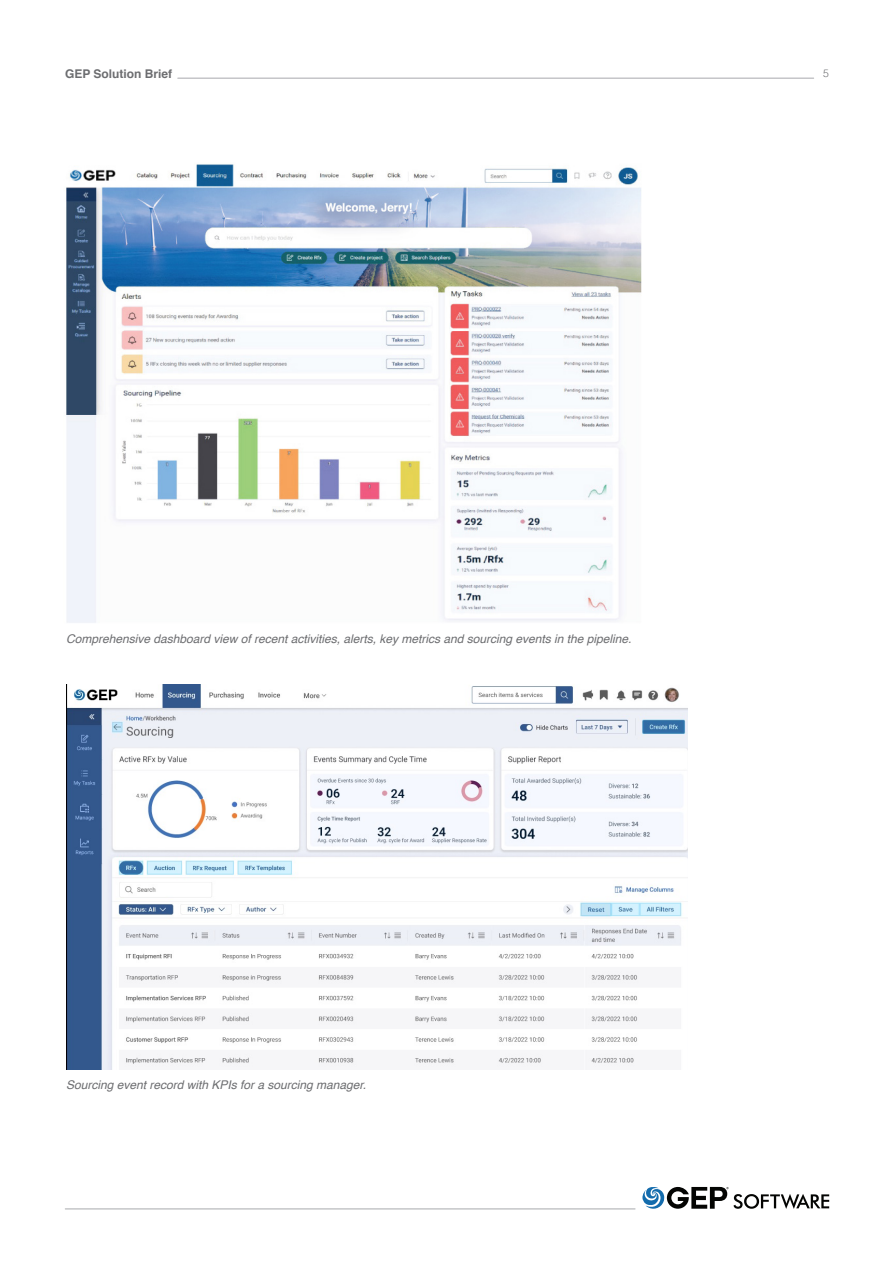
<style>
.page{position:relative;width:893px;height:1263px;background:#fff}
.page>*{position:absolute;margin:0;border:0;box-sizing:border-box;transform-origin:0 0}
.t1{font:italic 12px "Helvetica";color:#6c6d70}
.t2{font:700 12px "Helvetica";color:#6c6d70}
.t3{font:300 10.5px "Helvetica";color:#6c6d70}
</style>
<div class="page">
<hr style="left:178px;top:78px;width:636px;height:1px;background:#a8a9ad">
<hr style="left:65px;top:1209px;width:570px;height:1px;background:#a8a9ad">
<svg style="left:642px;top:1187px;width:187px;height:22px"></svg>
<img style="left:66px;top:684px;width:621px;height:386px">
<img style="left:66px;top:164px;width:576px;height:459px">
<p class="t2" style="left:65px;top:64px;width:109px">GEP Solution Brief</p>
<p class="t3" style="left:823px;top:64px;width:7px">5</p>
<p class="t1" style="left:66px;top:630px;width:567px">Comprehensive dashboard view of recent activities, alerts, key metrics and sourcing events in the pipeline.</p>
<p class="t1" style="left:66px;top:1076px;width:302px">Sourcing event record with KPIs for a sourcing manager.</p>
</div>
